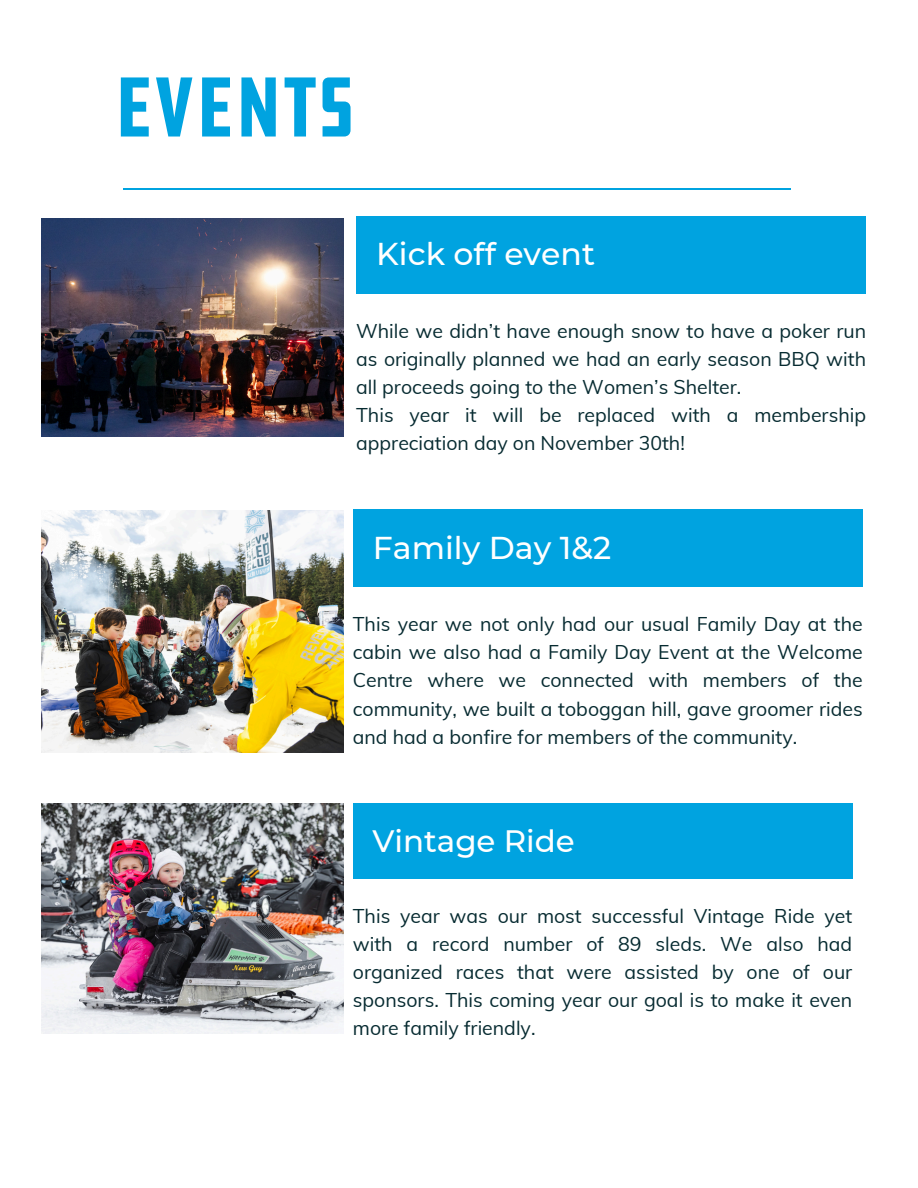
<style>
.page{position:relative;width:918px;height:1188px;background:#fff}
.page>*{position:absolute;margin:0;border:0;box-sizing:border-box;transform-origin:0 0}
.t1{font:condensed 87.45px "DDC Hardware";color:#00a3e0}
.t2{font:500 31.5px "Montserrat";color:#fff}
.t3{font:500 30.9px "Montserrat";color:#fff}
.t4{font:19.5px/28.2px "Muli";color:#072b31;text-align:justify}
</style>
<div class="page">
<div style="left:356px;top:216px;width:510px;height:78px;background:#00a3e0"></div>
<div style="left:353px;top:803px;width:499px;height:76px;background:#00a3e0"></div>
<hr style="left:123px;top:188px;width:667px;height:1px;background:#00a3e0">
<img style="left:42px;top:803px;width:301px;height:231px">
<img style="left:42px;top:218px;width:301px;height:219px">
<img style="left:42px;top:510px;width:301px;height:242px">
<div style="left:353px;top:510px;width:510px;height:77px;background:#00a3e0"></div>
<p class="t1" style="left:114px;top:52px;width:243px">EVENTS</p>
<h1 class="t2" style="left:376px;top:235px;width:220px">Kick off event</h1>
<p class="t4" style="left:356px;top:316px;width:511px">While we didn’t have enough snow to have a poker run as originally planned we had an early season BBQ with all proceeds going to the Women’s Shelter.</p>
<h2 class="t4" style="left:356px;top:401px;width:511px">This year it will be replaced with a membership appreciation day on November 30th!</h2>
<p class="t2" style="left:373px;top:528px;width:240px">Family Day 1&amp;2</p>
<h3 class="t4" style="left:353px;top:610px;width:511px">This year we not only had our usual Family Day at the cabin we also had a Family Day Event at the Welcome Centre where we connected with members of the community, we built a toboggan hill, gave groomer rides and had a bonfire for members of the community.</h3>
<p class="t3" style="left:372px;top:823px;width:204px">Vintage Ride</p>
<p class="t4" style="left:353px;top:901px;width:501px">This year was our most successful Vintage Ride yet with a record number of 89 sleds. We also had organized races that were assisted by one of our sponsors. This coming year our goal is to make it even more family friendly.</p>
</div>
